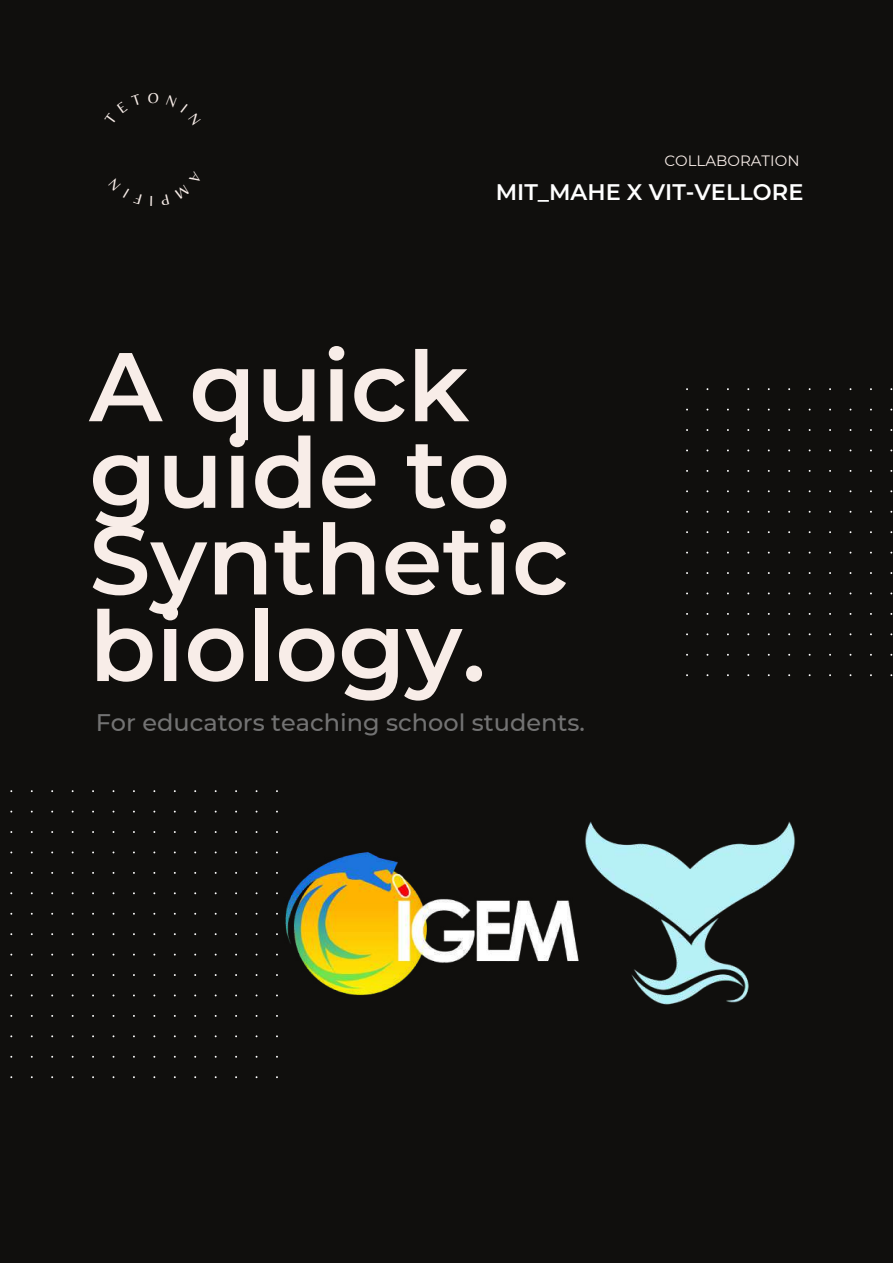
<style>
.page{position:relative;width:893px;height:1264px;background:#fff}
.page>*{position:absolute;margin:0;border:0;box-sizing:border-box;transform-origin:0 0}
.t1{font:600 97.35px/86.6px "Montserrat";color:#f8ede8}
.t2{font:500 24px "Montserrat";color:#737373}
.t3{font:600 22.5px "Montserrat";color:#fff}
.t4{font:15px "Montserrat";color:#f8ede8}
</style>
<div class="page">
<div style="left:0;top:0;width:892px;height:1262px;background:#100f0d"></div>
<img style="left:585px;top:821px;width:210px;height:184px">
<img style="left:285px;top:845px;width:302px;height:160px">
<p class="t4" style="left:664px;top:152px;width:137px">COLLABORATION</p>
<p class="t3" style="left:495px;top:178px;width:309px">MIT_MAHE X VIT-VELLORE</p>
<h1 class="t1" style="left:89px;top:343px;width:480px">A quick guide to<br>Synthetic biology.</h1>
<p class="t2" style="left:96px;top:708px;width:490px">For educators teaching school students.</p>
</div>
